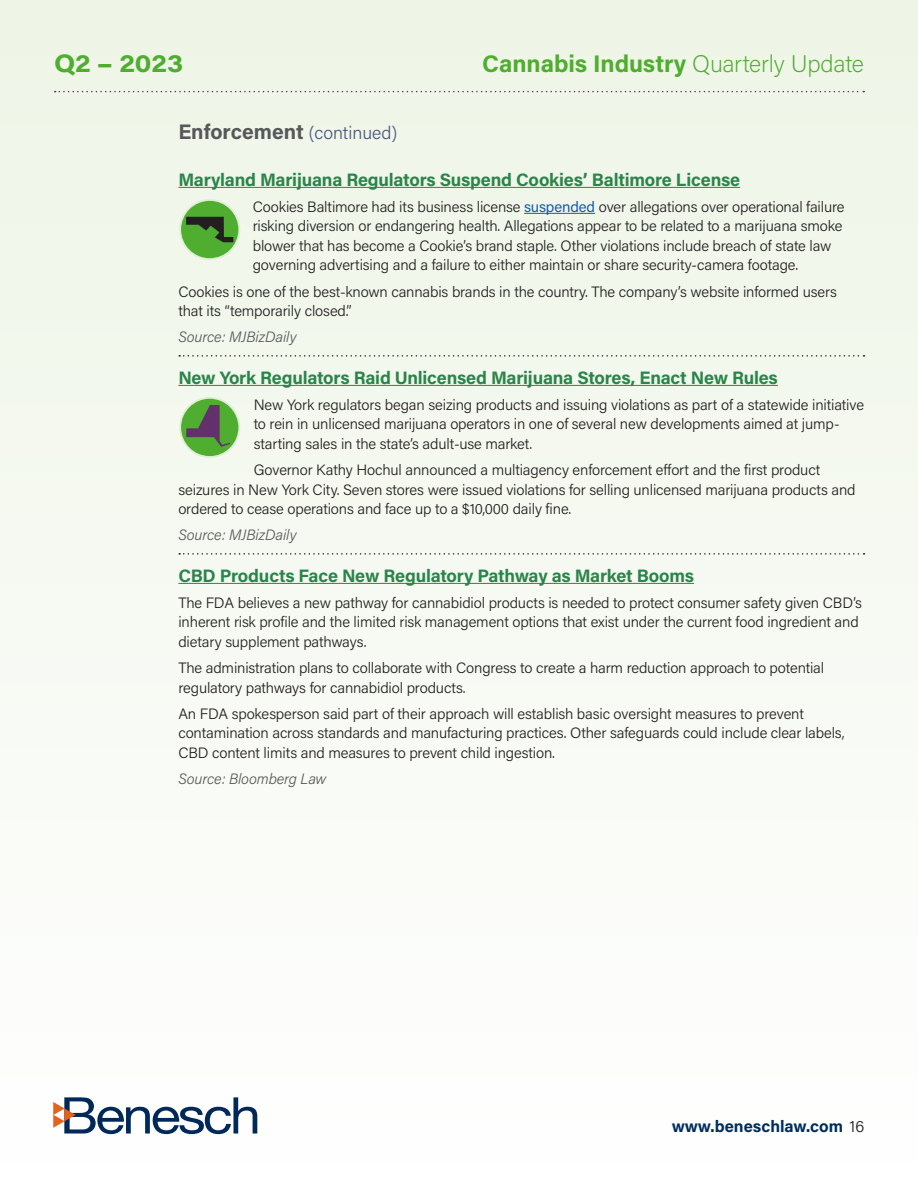
<style>
.page{position:relative;width:918px;height:1188px;background:#fff}
.page>*{position:absolute;margin:0;border:0;box-sizing:border-box;transform-origin:0 0}
.t1{font:700 24.75px "Acumin Pro Wide";color:#4fad2f}
.t2{font:700 24px "Acumin Pro";letter-spacing:-.005em;color:#4fad2f}
.SectionHead_Smaller{font:700 21px "Acumin Pro";color:#57585a}
.BoldSubhead_RuleAbov{font:700 18px "Acumin Pro";letter-spacing:-.015em;color:#2a854a}
.BoldSubhead_Hyperlin{font:700 18px "Acumin Pro";letter-spacing:-.01em;color:#2a854a}
.t3{font:700 16.5px "Acumin Pro";color:#002e5c}
.Text{font:300 15px/19.5px "Acumin Pro";letter-spacing:-.01em;color:#231f20}
.Source_Italic{font:italic 300 15px "Acumin Pro";letter-spacing:-.01em;color:#57585a}
.s1{font-weight:200}
.s2{font-weight:300;font-size:18px;color:#4e5880}
.s3{font-weight:400;color:#145ead}
.s4{font-weight:300;color:#231f20}
</style>
<div class="page">
<div style="left:0;top:0;width:918px;height:1165px;background:#f6faf2"></div>
<svg style="left:53px;top:1097px;width:204px;height:37px"></svg>
<svg style="left:55px;top:91px;width:809px;height:1px"></svg>
<hr style="left:178px;top:187px;width:562px;height:1px;background:#2a854a">
<hr style="left:524px;top:213px;width:71px;height:1px;background:#145ead">
<svg style="left:179px;top:355px;width:686px;height:2px"></svg>
<hr style="left:178px;top:385px;width:600px;height:1px;background:#2a854a">
<svg style="left:179px;top:553px;width:686px;height:2px"></svg>
<hr style="left:178px;top:583px;width:516px;height:1px;background:#2a854a">
<div style="left:180px;top:200px;width:59px;height:59px;background:#4fad2f;border-radius:50%"></div>
<div style="left:179px;top:199px;width:61px;height:61px;border:2px solid #e0eed5;border-radius:50%"></div>
<svg style="left:186px;top:217px;width:47px;height:25px"></svg>
<svg style="left:180px;top:398px;width:59px;height:59px"></svg>
<div style="left:179px;top:397px;width:61px;height:61px;border:2px solid #e0eed5;border-radius:50%"></div>
<svg style="left:186px;top:405px;width:44px;height:42px;background:#587e47"></svg>
<h1 class="t1" style="left:54px;top:45px;width:131px">Q2 – 2023</h1>
<h2 class="t2" style="left:482px;top:47px;width:383px">Cannabis Industry <span class="s1">Quarterly Update</span></h2>
<p class="SectionHead_Smaller" style="left:178px;top:117px;width:221px">Enforcement <span class="s2">(continued)</span></p>
<p class="BoldSubhead_Hyperlin" style="left:178px;top:167px;width:563px">Maryland Marijuana Regulators Suspend Cookies’ Baltimore License</p>
<p class="Text" style="left:253px;top:196px;width:593px">Cookies Baltimore had its business license <span class="s3">suspended</span> over allegations over operational failure risking diversion or endangering health. Allegations appear to be related to a marijuana smoke blower that has become a Cookie’s brand staple. Other violations include breach of state law governing advertising and a failure to either maintain or share security-camera footage.</p>
<p class="Text" style="left:178px;top:281px;width:660px">Cookies is one of the best-known cannabis brands in the country. The company’s website informed users that its “temporarily closed.”</p>
<p class="Source_Italic" style="left:178px;top:327px;width:120px">Source: MJBizDaily</p>
<p class="BoldSubhead_RuleAbov" style="left:178px;top:365px;width:601px">New York Regulators Raid Unlicensed Marijuana Stores, Enact New Rules</p>
<p class="Text" style="left:254px;top:394px;width:612px">New York regulators began seizing products and issuing violations as part of a statewide initiative to rein in unlicensed marijuana operators in one of several new developments aimed at jump&shy;starting sales in the state’s adult-use market.</p>
<p class="Text" style="left:178px;top:460px;width:679px;text-indent:75px">Governor Kathy Hochul announced a multiagency enforcement effort and the first product seizures in New York City. Seven stores were issued violations for selling unlicensed marijuana products and ordered to cease operations and face up to a $10,000 daily fine.</p>
<p class="Source_Italic" style="left:178px;top:525px;width:120px">Source: MJBizDaily</p>
<p class="BoldSubhead_RuleAbov" style="left:178px;top:563px;width:517px">CBD Products Face New Regulatory Pathway as Market Booms</p>
<p class="Text" style="left:178px;top:592px;width:685px">The FDA believes a new pathway for cannabidiol products is needed to protect consumer safety given CBD’s inherent risk profile and the limited risk management options that exist under the current food ingredient and dietary supplement pathways.</p>
<p class="Text" style="left:178px;top:658px;width:647px">The administration plans to collaborate with Congress to create a harm reduction approach to potential regulatory pathways for cannabidiol products.</p>
<p class="Text" style="left:178px;top:703px;width:668px">An FDA spokesperson said part of their approach will establish basic oversight measures to prevent contamination across standards and manufacturing practices. Other safeguards could include clear labels,<br>CBD content limits and measures to prevent child ingestion.</p>
<p class="Source_Italic" style="left:178px;top:768px;width:150px">Source: Bloomberg Law</p>
<p class="t3" style="left:672px;top:1115px;width:194px">www.beneschlaw.com <span class="s4">16</span></p>
</div>
